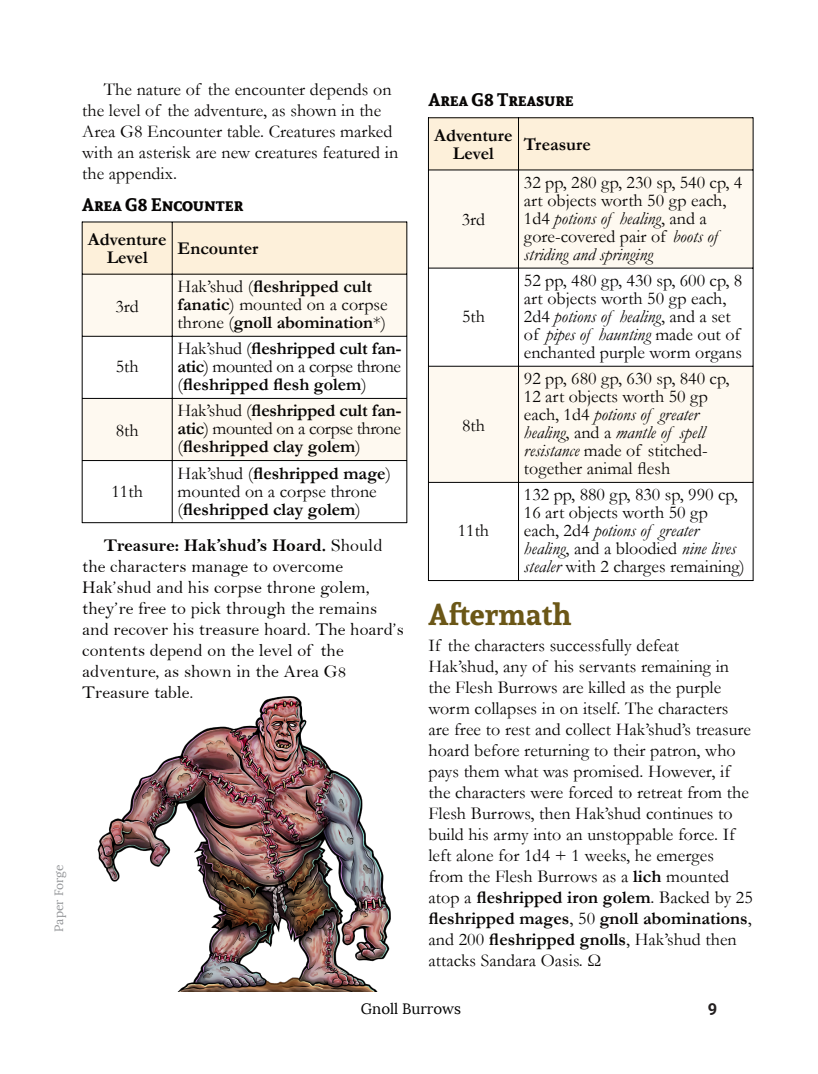
<style>
.page{position:relative;width:818px;height:1074px;background:#fff}
.page>*{position:absolute;margin:0;border:0;box-sizing:border-box;transform-origin:0 0}
.t1{font:700 30px "Andada";color:#6b5717}
.t2{font:18px/21px "Garamond";color:#070504}
.t3{font:700 18px/18px "Garamond";color:#070504;text-align:center}
.t4{font:18px/21px "Bell";color:#070504}
.t5{font:18px "Bell MT Bold";color:#070504}
.t6{font:700 18px "Andada SC";color:#070504}
.t7{font:700 16.5px "Roboto";color:#231f20}
.t8{font:15px "Lora";color:#000}
.t9{font:12px "Lora";color:#939598}
.s1{font-weight:400}
.s2{font-family:"Bell"}
.s3{font-style:italic}
.s4{font-weight:700}
</style>
<div class="page">
<img style="left:97px;top:696px;width:294px;height:295px">
<div style="left:82px;top:222px;width:324px;height:52px;background:#fdf0da"></div>
<svg style="left:83px;top:275px;width:323px;height:185px;fill:#fef9f0"></svg>
<hr style="left:82px;top:222px;width:1px;height:301px;background:#000">
<hr style="left:406px;top:222px;width:1px;height:301px;background:#000">
<hr style="left:172px;top:222px;width:1px;height:300px;background:#000">
<hr style="left:82px;top:222px;width:324px;height:1px;background:#000">
<hr style="left:82px;top:274px;width:324px;height:1px;background:#000">
<hr style="left:82px;top:336px;width:324px;height:1px;background:#000">
<hr style="left:82px;top:398px;width:324px;height:1px;background:#000">
<hr style="left:82px;top:460px;width:324px;height:1px;background:#000">
<hr style="left:82px;top:522px;width:324px;height:1px;background:#000">
<div style="left:428px;top:118px;width:324px;height:52px;background:#fdf0da"></div>
<svg style="left:429px;top:171px;width:323px;height:311px;fill:#fef9f0"></svg>
<hr style="left:428px;top:117px;width:1px;height:464px;background:#000">
<hr style="left:752px;top:117px;width:1px;height:464px;background:#000">
<hr style="left:518px;top:118px;width:1px;height:462px;background:#000">
<hr style="left:428px;top:117px;width:324px;height:1px;background:#000">
<hr style="left:428px;top:170px;width:324px;height:1px;background:#000">
<hr style="left:428px;top:268px;width:324px;height:1px;background:#000">
<hr style="left:428px;top:366px;width:324px;height:1px;background:#000">
<hr style="left:428px;top:482px;width:324px;height:1px;background:#000">
<hr style="left:428px;top:580px;width:324px;height:1px;background:#000">
<p class="t9" style="left:52px;top:931px;width:69px;rotate:-90deg">Paper Forge</p>
<p class="t2" style="left:82px;top:81px;width:317px;text-indent:22px">The nature of the encounter depends on the level of the adventure, as shown in the Area G8 Encounter table. Creatures marked with an asterisk are new creatures featured in the appendix.</p>
<p class="t6" style="left:82px;top:192px;width:162px">Area G8 Encounter</p>
<p class="t3" style="left:88px;top:233px;width:80px">Adventure<br>Level</p>
<p class="t3" style="left:177px;top:242px;width:82px">Encounter</p>
<p class="t2" style="left:115px;top:297px;width:25px">3rd</p>
<p class="t3" style="left:177px;top:280px;width:211px;text-align:left"><span class="s1">Hak’shud (</span>fleshripped cult fanatic<span class="s1">) mounted on a corpse throne (</span>gnoll abomination<span class="s1">*)</span></p>
<p class="t2" style="left:116px;top:358px;width:24px">5th</p>
<p class="t2" style="left:116px;top:422px;width:24px">8th</p>
<p class="t3" style="left:177px;top:342px;width:225px;text-align:justify"><span class="s1">Hak’shud (</span>fleshripped cult fan&shy;atic<span class="s1">) mounted on a corpse throne (</span>fleshripped flesh golem<span class="s1">)</span></p>
<p class="t3" style="left:177px;top:404px;width:225px;text-align:justify"><span class="s1">Hak’shud (</span>fleshripped cult fan&shy;atic<span class="s1">) mounted on a corpse throne (</span>fleshripped clay golem<span class="s1">)</span></p>
<p class="t3" style="left:177px;top:466px;width:215px;text-align:left"><span class="s1">Hak’shud (</span>fleshripped mage<span class="s1">) mounted on a corpse throne (</span>fleshripped clay golem<span class="s1">)</span></p>
<p class="t5" style="left:104px;top:539px;width:280px">Treasure: Hak’shud’s Hoard. <span class="s2">Should</span></p>
<p class="t4" style="left:82px;top:558px;width:323px">the characters manage to overcome Hak’shud and his corpse throne golem, they’re free to pick through the remains and recover his treasure hoard. The hoard’s contents depend on the level of the adventure, as shown in the Area G8<br>Treasure table.</p>
<p class="t2" style="left:111px;top:482px;width:33px">11th</p>
<p class="t6" style="left:428px;top:88px;width:147px">Area G8 Treasure</p>
<p class="t3" style="left:434px;top:129px;width:80px">Adventure<br>Level</p>
<p class="t3" style="left:523px;top:138px;width:69px">Treasure</p>
<p class="t2" style="left:461px;top:211px;width:25px">3rd</p>
<p class="t2" style="left:461px;top:308px;width:24px">5th</p>
<p class="t2" style="left:461px;top:416px;width:24px">8th</p>
<p class="t2" style="left:457px;top:522px;width:33px">11th</p>
<p class="t2" style="left:523px;top:175px;width:220px;line-height:18px">32 pp, 280 gp, 230 sp, 540 cp, 4 art objects worth 50 gp each,<br>1d4 <span class="s3">potions of healing</span>, and a gore-covered pair of <span class="s3">boots of striding and springing</span></p>
<p class="t2" style="left:523px;top:273px;width:220px;line-height:18px">52 pp, 480 gp, 430 sp, 600 cp, 8 art objects worth 50 gp each,<br>2d4 <span class="s3">potions of healing</span>, and a set of <span class="s3">pipes of haunting</span> made out of enchanted purple worm organs</p>
<p class="t2" style="left:523px;top:372px;width:207px;line-height:18px">92 pp, 680 gp, 630 sp, 840 cp,<br>12 art objects worth 50 gp each, 1d4 <span class="s3">potions of greater healing</span>, and a <span class="s3">mantle of spell resistance</span> made of stitched&shy;together animal flesh</p>
<p class="t2" style="left:523px;top:488px;width:222px;line-height:18px">132 pp, 880 gp, 830 sp, 990 cp,<br>16 art objects worth 50 gp each, 2d4 <span class="s3">potions of greater healing</span>, and a bloodied <span class="s3">nine lives stealer</span> with 2 charges remaining)</p>
<h1 class="t1" style="left:428px;top:594px;width:144px">Aftermath</h1>
<p class="t2" style="left:428px;top:637px;width:326px">If the characters successfully defeat Hak’shud, any of his servants remaining in the Flesh Burrows are killed as the purple worm collapses in on itself. The characters are free to rest and collect Hak’shud’s treasure hoard before returning to their patron, who pays them what was promised. However, if the characters were forced to retreat from the Flesh Burrows, then Hak’shud continues to build his army into an unstoppable force. If left alone for 1d4 + 1 weeks, he emerges from the Flesh Burrows as a <span class="s4">lich</span> mounted atop a <span class="s4">fleshripped iron golem</span>. Backed by 25 <span class="s4">fleshripped mages</span>, 50 <span class="s4">gnoll abominations</span>, and 200 <span class="s4">fleshripped gnolls</span>, Hak’shud then attacks Sandara Oasis. Ω</p>
<p class="t8" style="left:360px;top:1000px;width:102px">Gnoll Burrows</p>
<p class="t7" style="left:707px;top:1002px;width:11px">9</p>
</div>
